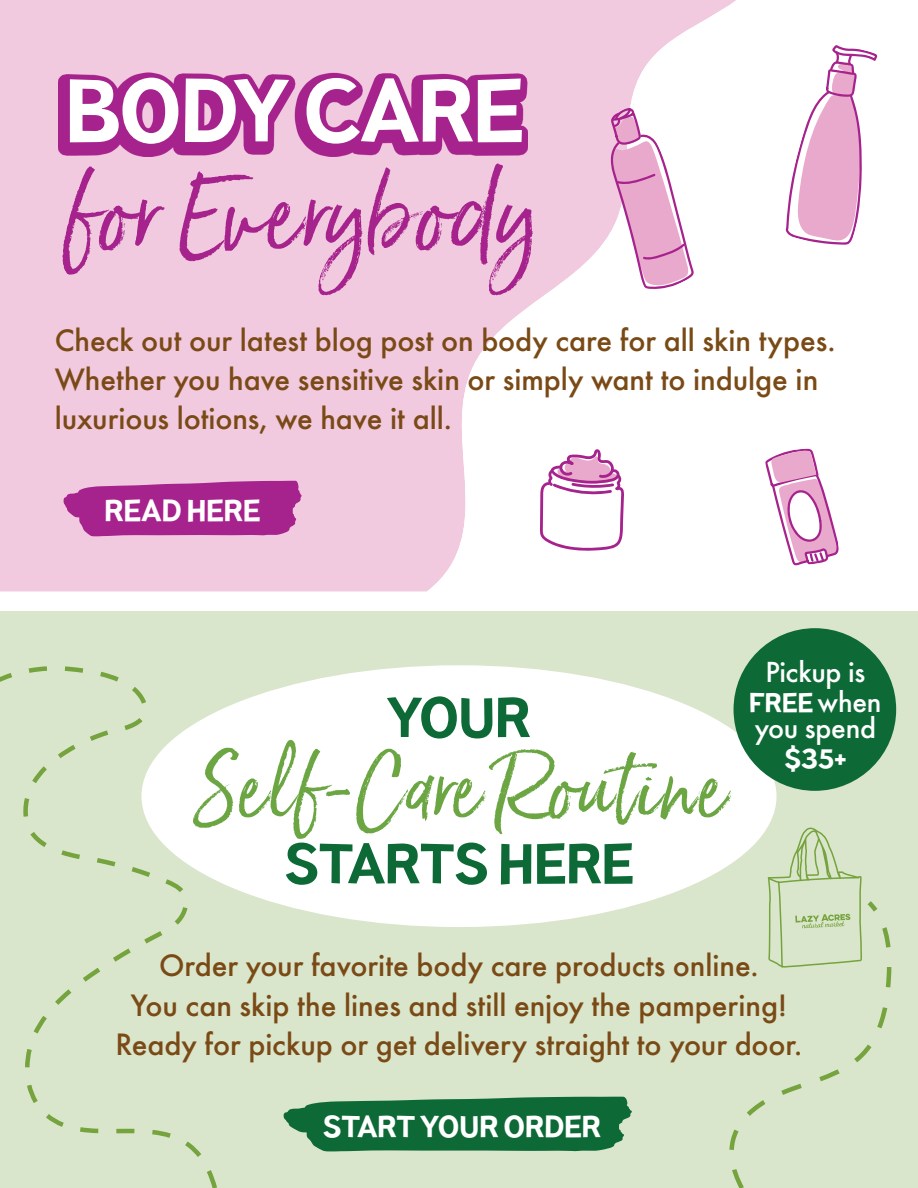
<style>
.page{position:relative;width:918px;height:1188px;background:#fff}
.page>*{position:absolute;margin:0;border:0;box-sizing:border-box;transform-origin:0 0}
.product_name{font:99px "Born Ready";letter-spacing:.02em;color:#a6228c}
.t1{font:700 87.15px "Pines";letter-spacing:-.015em;color:#fff}
.t2{font:82.5px "Born Ready";letter-spacing:.025em;color:#6ba643}
.t3{font:700 55.5px "Pines";letter-spacing:-.01em;color:#0d6a37}
.t4{font:700 30px "Pines";letter-spacing:-.005em;color:#fff}
.product_name-2{font:500 28.5px/39px "Futura";letter-spacing:-.005em;color:#7a4a16;text-align:center}
.t5{font:500 26.7px/30.3px "Futura";letter-spacing:-.015em;color:#fff;text-align:center}
.s1{font-family:"Pines";font-weight:700}
</style>
<div class="page">
<div style="left:0;top:611px;width:918px;height:577px;background:#dae6cb"></div>
<div style="left:141px;top:665px;width:636px;height:262px;background:#fff;border-radius:50%"></div>
<div style="left:0;top:0;width:427px;height:591px;background:#f1cadf"></div>
<svg style="left:427px;top:0;width:451px;height:591px"></svg>
<svg style="left:283px;top:1097px;width:349px;height:55px;background:#287a4a"></svg>
<svg style="left:63px;top:481px;width:239px;height:55px;background:#b03897"></svg>
<svg style="left:768px;top:828px;width:94px;height:68px"></svg>
<svg style="left:58px;top:73px;width:470px;height:84px;background:#b13b98"></svg>
<svg style="left:540px;top:449px;width:84px;height:102px"></svg>
<svg style="left:610px;top:108px;width:84px;height:181px"></svg>
<div style="left:734px;top:628px;width:162px;height:163px;background:#0d6a37;border-radius:50%"></div>
<svg style="left:765px;top:449px;width:74px;height:117px"></svg>
<svg style="left:786px;top:45px;width:91px;height:200px"></svg>
<svg style="left:729px;top:896px;width:163px;height:292px"></svg>
<svg style="left:0;top:666px;width:226px;height:522px"></svg>
<p class="t1" style="left:66px;top:51px;width:460px">BODY CARE</p>
<p class="product_name" style="left:66px;top:153px;width:474px">for Everybody</p>
<p class="product_name-2" style="left:55px;top:320px;width:783px;text-align:left">Check out our latest blog post on body care for all skin types.<br>Whether you have sensitive skin or simply want to indulge in luxurious lotions, we have it all.</p>
<p class="t4" style="left:104px;top:490px;width:158px">READ HERE</p>
<p class="t3" style="left:387px;top:679px;width:146px">YOUR</p>
<p class="t2" style="left:191px;top:737px;width:537px">Self-Care Routine</p>
<p class="t3" style="left:284px;top:826px;width:352px">STARTS HERE</p>
<p class="t5" style="left:749px;top:656px;width:134px">Pickup is<br><span class="s1">FREE</span> when</p>
<p class="t5" style="left:755px;top:712px;width:123px">you spend <span class="s1">$35+</span></p>
<p class="product_name-2" style="left:159px;top:946px;width:602px">Order your favorite body care products online.</p>
<p class="product_name-2" style="left:115px;top:986px;width:689px">You can skip the lines and still enjoy the pampering!<br>Ready for pickup or get delivery straight to your door.</p>
<p class="t4" style="left:322px;top:1106px;width:281px">START YOUR ORDER</p>
</div>
